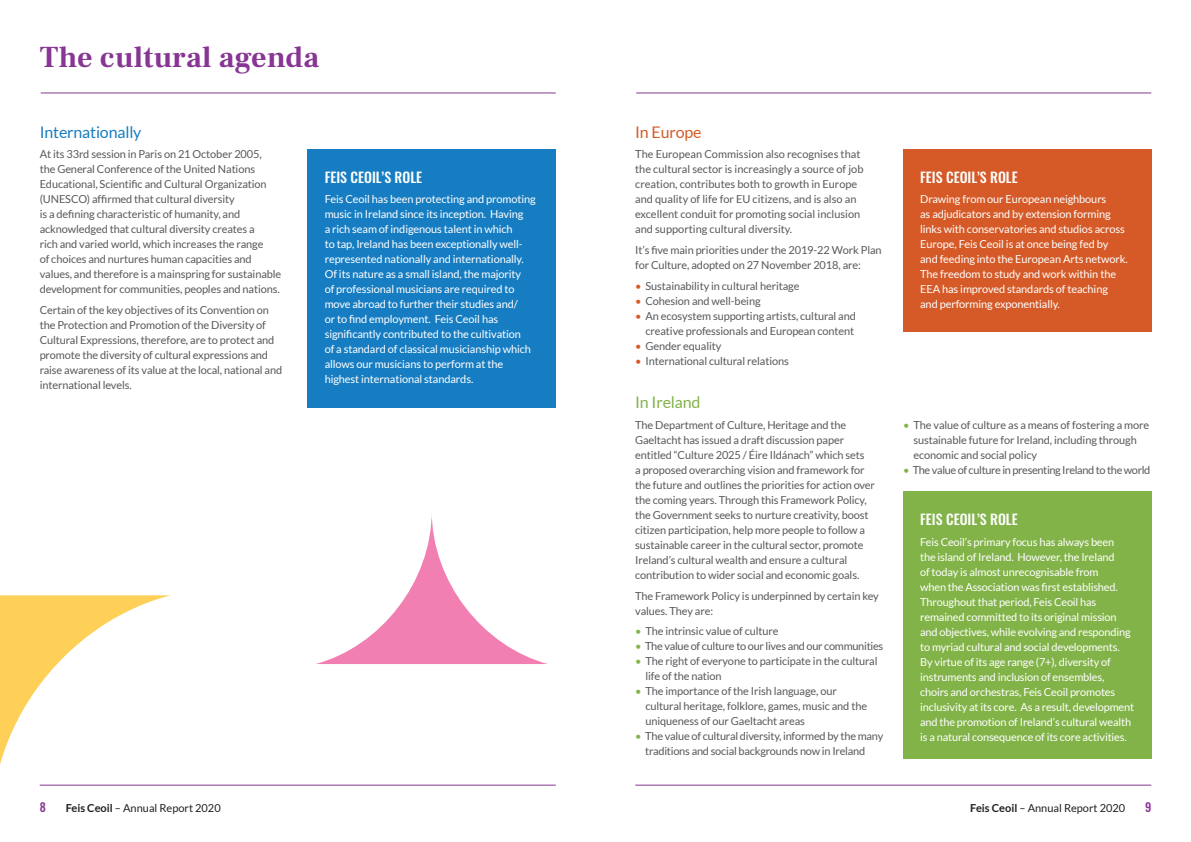
<style>
.page{position:relative;width:1191px;height:842px;background:#fff}
.page>*{position:absolute;margin:0;border:0;box-sizing:border-box;transform-origin:0 0}
.t1{font:700 30px "Frank Ruhl Libre";letter-spacing:.01em;color:#883694}
.t2{font:16px "Lato";letter-spacing:-.01em;color:#177dc2}
.t3{font:16px "Lato";letter-spacing:-.01em;color:#82b348}
.t4{font:16px "Lato";letter-spacing:-.01em;color:#d55a27}
.t5{font:500 14px "Oswald";color:#fff}
.t6{font:500 12px "Oswald";color:#883694}
.t7{font:11px/15px "Lato";letter-spacing:-.01em;color:#57585a}
.t8{font:11px/15px "Lato";letter-spacing:-.01em;color:#fff}
.t9{font:11px "Lato";color:#231f20}
.t10{font:11px "Lato";letter-spacing:-.03em;color:#57585a}
.s1{color:#d55a27}
.s2{color:#82b348}
.s3{font-weight:700}
</style>
<div class="page">
<hr style="left:635px;top:785px;width:516px;height:1px;background:#883694">
<hr style="left:40px;top:785px;width:516px;height:1px;background:#883694">
<svg style="left:0;top:595px;width:170px;height:191px"></svg>
<div style="left:903px;top:149px;width:248px;height:183px;background:#d55a27"></div>
<div style="left:903px;top:491px;width:248px;height:268px;background:#82b348"></div>
<hr style="left:41px;top:93px;width:515px;height:1px;background:#883694">
<hr style="left:636px;top:93px;width:515px;height:1px;background:#883694">
<div style="left:308px;top:149px;width:248px;height:258px;background:#177dc2"></div>
<svg style="left:316px;top:514px;width:232px;height:150px"></svg>
<p class="t1" style="left:40px;top:39px;width:281px">The cultural agenda</p>
<p class="t2" style="left:40px;top:123px;width:103px">Internationally</p>
<p class="t7" style="left:40px;top:147px;width:243px">At its 33rd session in Paris on 21 October 2005,<br>the General Conference of the United Nations Educational, Scientific and Cultural Organization (UNESCO) affirmed that cultural diversity<br>is a defining characteristic of humanity, and acknowledged that cultural diversity creates a<br>rich and varied world, which increases the range<br>of choices and nurtures human capacities and values, and therefore is a mainspring for sustainable development for communities, peoples and nations.</p>
<p class="t7" style="left:40px;top:302px;width:244px">Certain of the key objectives of its Convention on the Protection and Promotion of the Diversity of Cultural Expressions, therefore, are to protect and promote the diversity of cultural expressions and raise awareness of its value at the local, national and international levels.</p>
<p class="t5" style="left:325px;top:170px;width:99px">FEIS CEOIL’S ROLE</p>
<p class="t8" style="left:325px;top:192px;width:213px">Feis Ceoil has been protecting and promoting music in Ireland since its inception. Having<br>a rich seam of indigenous talent in which<br>to tap, Ireland has been exceptionally well&shy;represented nationally and internationally.<br>Of its nature as a small island, the majority<br>of professional musicians are required to move abroad to further their studies and/<br>or to find employment. Feis Ceoil has significantly contributed to the cultivation<br>of a standard of classical musicianship which allows our musicians to perform at the highest international standards.</p>
<p class="t4" style="left:635px;top:123px;width:68px">In Europe</p>
<p class="t7" style="left:635px;top:147px;width:230px">The European Commission also recognises that the cultural sector is increasingly a source of job creation, contributes both to growth in Europe and quality of life for EU citizens, and is also an excellent conduit for promoting social inclusion and supporting cultural diversity.</p>
<p class="t7" style="left:635px;top:242px;width:248px">It’s five main priorities under the 2019-22 Work Plan for Culture, adopted on 27 November 2018, are:</p>
<p class="t7" style="left:635px;top:278px;width:166px"><span class="s1">•</span> Sustainability in cultural heritage</p>
<p class="t7" style="left:635px;top:293px;width:127px"><span class="s1">•</span> Cohesion and well-being</p>
<p class="t7" style="left:635px;top:308px;width:222px;text-align:right"><span class="s1">•</span> An ecosystem supporting artists, cultural and creative professionals and European content</p>
<p class="t7" style="left:635px;top:338px;width:88px"><span class="s1">•</span> Gender equality</p>
<p class="t7" style="left:635px;top:353px;width:155px"><span class="s1">•</span> International cultural relations</p>
<p class="t3" style="left:635px;top:394px;width:67px">In Ireland</p>
<p class="t7" style="left:635px;top:417px;width:241px">The Department of Culture, Heritage and the Gaeltacht has issued a draft discussion paper entitled “Culture 2025 / Éire Ildánach” which sets<br>a proposed overarching vision and framework for the future and outlines the priorities for action over the coming years. Through this Framework Policy, the Government seeks to nurture creativity, boost citizen participation, help more people to follow a sustainable career in the cultural sector, promote Ireland’s cultural wealth and ensure a cultural contribution to wider social and economic goals.</p>
<p class="t7" style="left:635px;top:588px;width:245px">The Framework Policy is underpinned by certain key values. They are:</p>
<p class="t7" style="left:635px;top:624px;width:145px"><span class="s2">•</span> The intrinsic value of culture</p>
<p class="t7" style="left:635px;top:639px;width:250px"><span class="s2">•</span> The value of culture to our lives and our communities</p>
<p class="t7" style="left:645px;top:654px;width:233px;text-indent:-10px"><span class="s2">•</span> The right of everyone to participate in the cultural life of the nation</p>
<p class="t7" style="left:645px;top:684px;width:223px;text-indent:-10px"><span class="s2">•</span> The importance of the Irish language, our cultural heritage, folklore, games, music and the uniqueness of our Gaeltacht areas</p>
<p class="t7" style="left:645px;top:729px;width:240px;text-indent:-10px"><span class="s2">•</span> The value of cultural diversity, informed by the many traditions and social backgrounds now in Ireland</p>
<p class="t5" style="left:920px;top:170px;width:99px">FEIS CEOIL’S ROLE</p>
<p class="t8" style="left:920px;top:192px;width:209px">Drawing from our European neighbours<br>as adjudicators and by extension forming links with conservatories and studios across Europe, Feis Ceoil is at once being fed by and feeding into the European Arts network.<br>The freedom to study and work within the EEA has improved standards of teaching and performing exponentially.</p>
<p class="t7" style="left:913px;top:418px;width:237px;text-indent:-10px"><span class="s2">•</span> The value of culture as a means of fostering a more sustainable future for Ireland, including through economic and social policy</p>
<p class="t10" style="left:903px;top:464px;width:249px"><span class="s2">•</span> The value of culture in presenting Ireland to the world</p>
<p class="t5" style="left:920px;top:512px;width:99px">FEIS CEOIL’S ROLE</p>
<p class="t8" style="left:920px;top:534px;width:216px">Feis Ceoil’s primary focus has always been<br>the island of Ireland. However, the Ireland<br>of today is almost unrecognisable from<br>when the Association was first established.<br>Throughout that period, Feis Ceoil has remained committed to its original mission and objectives, while evolving and responding to myriad cultural and social developments.<br>By virtue of its age range (7+), diversity of instruments and inclusion of ensembles, choirs and orchestras, Feis Ceoil promotes inclusivity at its core. As a result, development and the promotion of Ireland’s cultural wealth is a natural consequence of its core activities.</p>
<p class="t6" style="left:40px;top:801px;width:8px">8</p>
<p class="t9" style="left:66px;top:801px;width:157px"><span class="s3">Feis Ceoil</span> – Annual Report 2020</p>
<p class="t9" style="left:970px;top:801px;width:157px"><span class="s3">Feis Ceoil</span> – Annual Report 2020</p>
<p class="t6" style="left:1145px;top:801px;width:8px">9</p>
</div>
